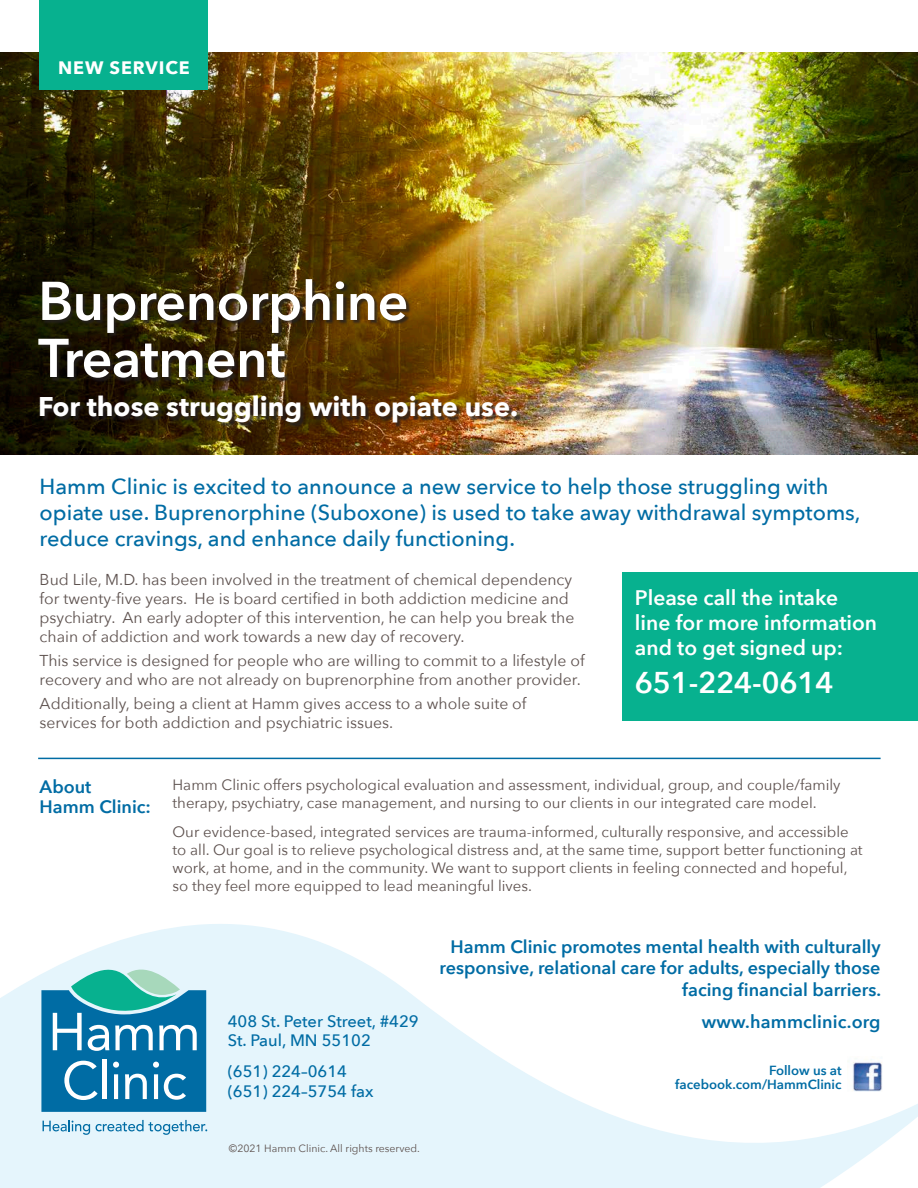
<style>
.page{position:relative;width:918px;height:1188px;background:#fff}
.page>*{position:absolute;margin:0;border:0;box-sizing:border-box;transform-origin:0 0}
.t1{font:600 54px/57px "Avenir Next";letter-spacing:-.01em;color:#fff}
.t2{font:600 30px "Avenir Next";letter-spacing:-.01em;color:#fff}
.t3{font:700 27px "Avenir Next";color:#fff}
.t4{font:500 21.75px/26.1px "Avenir Next";color:#006ca4}
.t5{font:600 21px/25.2px "Avenir Next";color:#fff}
.t6{font:600 18px/21.6px "Avenir Next";color:#006ca4;text-align:right}
.t7{font:700 18px "Avenir Next";letter-spacing:.05em;color:#fff}
.t8{font:500 16.5px/19.8px "Avenir Next";color:#006ca4}
.t9{font:15.75px/18.9px "Avenir Next";color:#5d514e}
.t10{font:15px/18px "Avenir Next";color:#5d514e}
.t11{font:600 13.2px "Avenir Next";color:#006ca4}
.t12{font:10.5px "Avenir Next";color:#5d514e}
</style>
<div class="page">
<img style="left:0;top:52px;width:918px;height:402px">
<svg style="left:0;top:924px;width:918px;height:264px;fill:#e5f5fc"></svg>
<img style="left:847px;top:1057px;width:40px;height:40px">
<svg style="left:41px;top:959px;width:165px;height:153px"></svg>
<svg style="left:43px;top:1120px;width:47px;height:15px"></svg>
<svg style="left:96px;top:1120px;width:111px;height:15px"></svg>
<div style="left:40px;top:280px;width:371px;height:102px;background:#231f20;opacity:.75"></div>
<div style="left:41px;top:397px;width:481px;height:31px;background:#231f20;opacity:.75"></div>
<div style="left:40px;top:0;width:168px;height:89px;background:#07b18f"></div>
<div style="left:622px;top:573px;width:296px;height:148px;background:#07b18f"></div>
<hr style="left:38px;top:758px;width:843px;height:1px;background:#006ca4">
<p class="t7" style="left:58px;top:52px;width:133px">NEW SERVICE</p>
<p class="t1" style="left:38px;top:271px;width:372px">Buprenorphine<br>Treatment</p>
<p class="t3" style="left:38px;top:383px;width:482px">For those struggling with opiate use.</p>
<p class="t4" style="left:40px;top:472px;width:822px">Hamm Clinic is excited to announce a new service to help those struggling with opiate use. Buprenorphine (Suboxone) is used to take away withdrawal symptoms, reduce cravings, and enhance daily functioning.</p>
<p class="t9" style="left:40px;top:570px;width:536px">Bud Lile, M.D. has been involved in the treatment of chemical dependency for twenty-five years. He is board certified in both addiction medicine and psychiatry. An early adopter of this intervention, he can help you break the chain of addiction and work towards a new day of recovery.</p>
<p class="t9" style="left:40px;top:651px;width:547px">This service is designed for people who are willing to commit to a lifestyle of recovery and who are not already on buprenorphine from another provider.</p>
<p class="t9" style="left:40px;top:694px;width:488px">Additionally, being a client at Hamm gives access to a whole suite of services for both addiction and psychiatric issues.</p>
<p class="t5" style="left:635px;top:584px;width:244px">Please call the intake line for more information and to get signed up:</p>
<p class="t2" style="left:635px;top:657px;width:200px">651-224-0614</p>
<p class="t6" style="left:40px;top:777px;width:113px;line-height:19.5px;text-align:left">About<br>Hamm Clinic:</p>
<p class="t10" style="left:173px;top:775px;width:669px">Hamm Clinic offers psychological evaluation and assessment, individual, group, and couple/family therapy, psychiatry, case management, and nursing to our clients in our integrated care model.</p>
<p class="t10" style="left:173px;top:822px;width:692px">Our evidence-based, integrated services are trauma-informed, culturally responsive, and accessible to all. Our goal is to relieve psychological distress and, at the same time, support better functioning at work, at home, and in the community. We want to support clients in feeling connected and hopeful, so they feel more equipped to lead meaningful lives.</p>
<p class="t6" style="left:440px;top:935px;width:443px">Hamm Clinic promotes mental health with culturally responsive, relational care for adults, especially those facing financial barriers.</p>
<p class="t6" style="left:702px;top:1011px;width:180px">www.hammclinic.org</p>
<p class="t8" style="left:228px;top:1010px;width:192px">408 St. Peter Street, #429</p>
<p class="t8" style="left:228px;top:1030px;width:145px">St. Paul, MN 55102</p>
<p class="t8" style="left:228px;top:1061px;width:147px">(651) 224–0614 (651) 224–5754 fax</p>
<p class="t11" style="left:769px;top:1059px;width:74px">Follow us at</p>
<p class="t11" style="left:675px;top:1073px;width:168px">facebook.com/HammClinic</p>
<p class="t12" style="left:229px;top:1139px;width:192px">©2021 Hamm Clinic. All rights reserved.</p>
</div>
